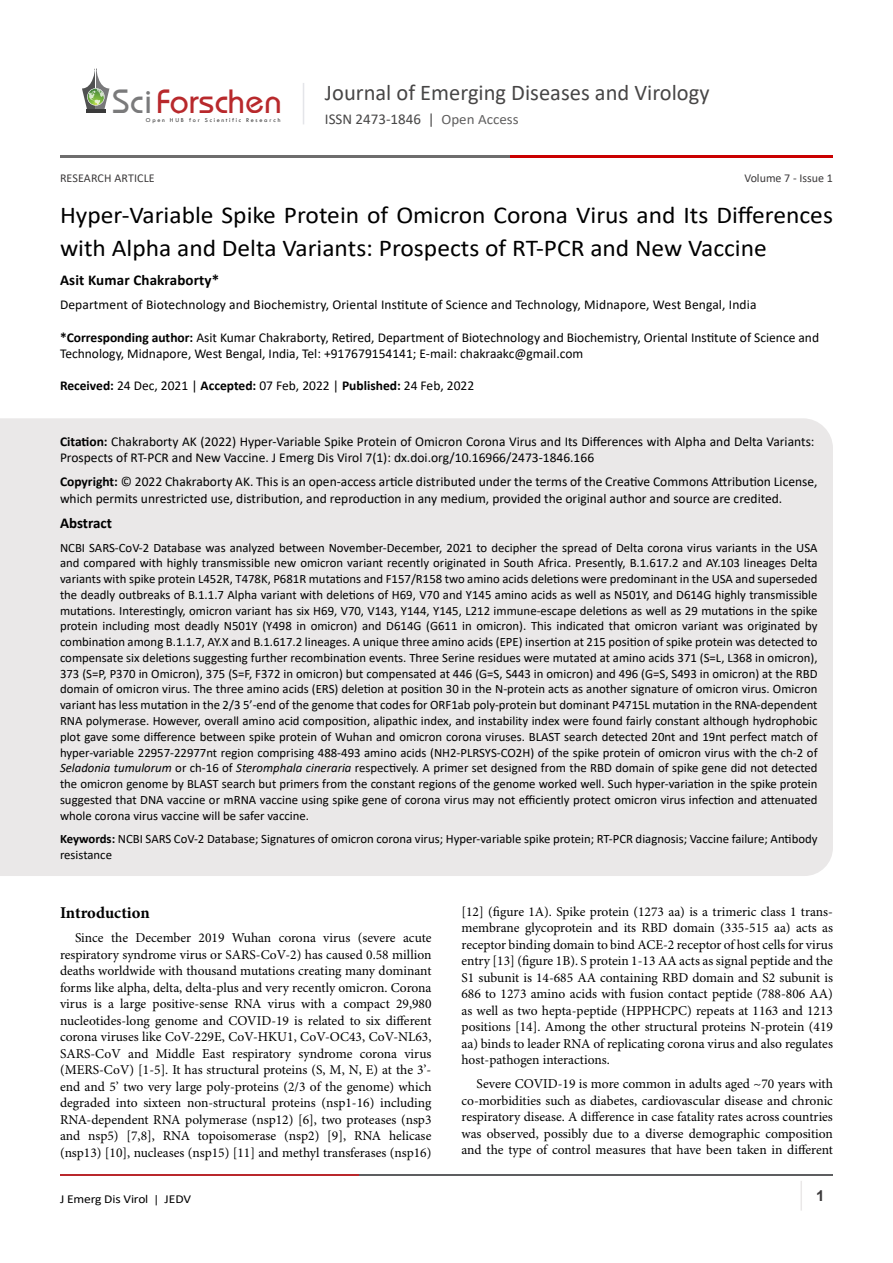
<style>
.page{position:relative;width:893px;height:1263px;background:#fff}
.page>*{position:absolute;margin:0;border:0;box-sizing:border-box;transform-origin:0 0}
.t1{font:35.1px "Opal";color:#b8292c}
.t2{font:24.15px/33px "Calibri";color:#000;scale:1.05 1}
.t3{font:22.5px "Calibri";color:#474646}
.heading_1{font:700 16.5px "Minion Pro";letter-spacing:-.005em;color:#000}
.t4{font:700 15px "Calibri";letter-spacing:.01em;color:#000}
.t5{font:15px "Calibri";color:#474646}
.t6{font:700 15px "Arial";color:#3c3a3b}
.t7{font:13.5px/16.5px "Minion Pro";color:#000;text-align:justify}
.t8{font:13.5px/16.5px "Calibri";color:#000}
.t9{font:12.75px/15.8px "Calibri";color:#000;text-align:justify}
.t10{font:12.15px "Calibri";letter-spacing:-.01em;color:#000;scale:1.11 1}
.t11{font:12px "Calibri";color:#3c3a3b}
.t12{font:6.15px "Tw Cen";letter-spacing:.28em;color:#3a3a3a}
.s1{color:#7a7a7b}
.s2{font-size:14.25px;color:#605f5f}
.s3{font-weight:700}
.s4{font-style:italic}
.s5{font-family:"Arial";font-size:10.8px}
</style>
<div class="page">
<hr style="left:86px;top:109px;width:19px;height:4px;background:#3a3a3a">
<svg style="left:82px;top:68px;width:27px;height:41px"></svg>
<hr style="left:303px;top:83px;width:1px;height:41px;background:#e4e5e9">
<hr style="left:800px;top:1181px;width:2px;height:29px;background:#eae8e8">
<hr style="left:60px;top:1174px;width:300px;height:2px;background:#b9282c">
<hr style="left:359px;top:1174px;width:474px;height:2px;background:#5d5e60">
<hr style="left:60px;top:155px;width:535px;height:2px;background:#6e6d6d">
<hr style="left:511px;top:155px;width:322px;height:2px;background:#ca0000">
<div style="left:0;top:418px;width:833px;height:458px;background:#eae8e8"></div>
<h1 class="t1" style="left:113px;top:80px;width:171px"><span class="s1">Sci</span>Forschen</h1>
<p class="t12" style="left:146px;top:116px;width:136px">Open HUB for Scientific Research</p>
<h3 class="t3" style="left:325px;top:77px;width:386px">Journal of Emerging Diseases and Virology</h3>
<p class="t5" style="left:325px;top:109px;width:195px">ISSN 2473-1846 | <span class="s2">Open Access</span></p>
<p class="t11" style="left:744px;top:170px;width:90px">Volume 7 - Issue 1</p>
<p class="t11" style="left:60px;top:170px;width:96px">RESEARCH ARTICLE</p>
<p class="t2" style="left:60px;top:198px;width:738px">Hyper-Variable Spike Protein of Omicron Corona Virus and Its Differences with Alpha and Delta Variants: Prospects of RT-PCR and New Vaccine</p>
<p class="t4" style="left:60px;top:269px;width:161px">Asit Kumar Chakraborty*</p>
<p class="t8" style="left:60px;top:295px;width:698px">Department of Biotechnology and Biochemistry, Oriental Institute of Science and Technology, Midnapore, West Bengal, India</p>
<p class="t8" style="left:60px;top:329px;width:761px"><span class="s3">*Corresponding author:</span> Asit Kumar Chakraborty, Retired, Department of Biotechnology and Biochemistry, Oriental Institute of Science and<br>Technology, Midnapore, West Bengal, India, Tel: +917679154141; E-mail: chakraakc@gmail.com</p>
<p class="t8" style="left:60px;top:377px;width:416px"><span class="s3">Received:</span> 24 Dec, 2021 | <span class="s3">Accepted:</span> 07 Feb, 2022 | <span class="s3">Published:</span> 24 Feb, 2022</p>
<p class="t8" style="left:60px;top:433px;width:756px"><span class="s3">Citation:</span> Chakraborty AK (2022) Hyper-Variable Spike Protein of Omicron Corona Virus and Its Differences with Alpha and Delta Variants:<br>Prospects of RT-PCR and New Vaccine. J Emerg Dis Virol 7(1): dx.doi.org/10.16966/2473-1846.166</p>
<p class="t8" style="left:60px;top:473px;width:759px"><span class="s3">Copyright:</span> © 2022 Chakraborty AK. This is an open-access article distributed under the terms of the Creative Commons Attribution License, which permits unrestricted use, distribution, and reproduction in any medium, provided the original author and source are credited.</p>
<p class="t4" style="left:60px;top:513px;width:53px">Abstract</p>
<p class="t9" style="left:60px;top:539px;width:759px">NCBI SARS-CoV-2 Database was analyzed between November-December, 2021 to decipher the spread of Delta corona virus variants in the USA and compared with highly transmissible new omicron variant recently originated in South Africa. Presently, B.1.617.2 and AY.103 lineages Delta variants with spike protein L452R, T478K, P681R mutations and F157/R158 two amino acids deletions were predominant in the USA and superseded the deadly outbreaks of B.1.1.7 Alpha variant with deletions of H69, V70 and Y145 amino acids as well as N501Y, and D614G highly transmissible mutations. Interestingly, omicron variant has six H69, V70, V143, Y144, Y145, L212 immune-escape deletions as well as 29 mutations in the spike protein including most deadly N501Y (Y498 in omicron) and D614G (G611 in omicron). This indicated that omicron variant was originated by combination among B.1.1.7, AY.X and B.1.617.2 lineages. A unique three amino acids (EPE) insertion at 215 position of spike protein was detected to compensate six deletions suggesting further recombination events. Three Serine residues were mutated at amino acids 371 (S=L, L368 in omicron), 373 (S=P, P370 in Omicron), 375 (S=F, F372 in omicron) but compensated at 446 (G=S, S443 in omicron) and 496 (G=S, S493 in omicron) at the RBD domain of omicron virus. The three amino acids (ERS) deletion at position 30 in the N-protein acts as another signature of omicron virus. Omicron variant has less mutation in the 2/3 5’-end of the genome that codes for ORF1ab poly-protein but dominant P4715L mutation in the RNA-dependent RNA polymerase. However, overall amino acid composition, alipathic index, and instability index were found fairly constant although hydrophobic plot gave some difference between spike protein of Wuhan and omicron corona viruses. BLAST search detected 20nt and 19nt perfect match of hyper-variable 22957-22977nt region comprising 488-493 amino acids (NH2-PLRSYS-CO2H) of the spike protein of omicron virus with the ch-2 of <span class="s4">Seladonia tumulorum</span> or ch-16 of <span class="s4">Steromphala cineraria</span> respectively. A primer set designed from the RBD domain of spike gene did not detected the omicron genome by BLAST search but primers from the constant regions of the genome worked well. Such hyper-variation in the spike protein suggested that DNA vaccine or mRNA vaccine using spike gene of corona virus may not efficiently protect omicron virus infection and attenuated whole corona virus vaccine will be safer vaccine.</p>
<p class="t9" style="left:60px;top:830px;width:759px"><span class="s3">Keywords:</span> NCBI SARS CoV-2 Database; Signatures of omicron corona virus; Hyper-variable spike protein; RT-PCR diagnosis; Vaccine failure; Antibody resistance</p>
<p class="heading_1" style="left:60px;top:901px;width:91px">Introduction</p>
<p class="t7" style="left:60px;top:930px;width:373px;text-indent:15px">Since the December 2019 Wuhan corona virus (severe acute respiratory syndrome virus or SARS-CoV-2) has caused 0.58 million deaths worldwide with thousand mutations creating many dominant forms like alpha, delta, delta-plus and very recently omicron. Corona virus is a large positive-sense RNA virus with a compact 29,980 nucleotides-long genome and COVID-19 is related to six different corona viruses like CoV-229E, CoV-HKU1, CoV-OC43, CoV-NL63, SARS-CoV and Middle East respiratory syndrome corona virus (MERS-CoV) [1-5]. It has structural proteins (S, M, N, E) at the 3’- end and 5’ two very large poly-proteins (2/3 of the genome) which degraded into sixteen non-structural proteins (nsp1-16) including RNA-dependent RNA polymerase (nsp12) [6], two proteases (nsp3 and nsp5) [7,8], RNA topoisomerase (nsp2) [9], RNA helicase (nsp13) [10], nucleases (nsp15) [11] and methyl transferases (nsp16)</p>
<p class="t7" style="left:461px;top:904px;width:373px">[12] (figure 1A). Spike protein (1273 aa) is a trimeric class 1 trans&shy;membrane glycoprotein and its RBD domain (335-515 aa) acts as receptor binding domain to bind ACE-2 receptor of host cells for virus entry [13] (figure 1B). S protein 1-13 AA acts as signal peptide and the S1 subunit is 14-685 AA containing RBD domain and S2 subunit is 686 to 1273 amino acids with fusion contact peptide (788-806 AA) as well as two hepta-peptide (HPPHCPC) repeats at 1163 and 1213 positions [14]. Among the other structural proteins N-protein (419 aa) binds to leader RNA of replicating corona virus and also regulates host-pathogen interactions.</p>
<p class="t7" style="left:461px;top:1076px;width:373px;text-indent:15px">Severe COVID-19 is more common in adults aged ~70 years with co-morbidities such as diabetes, cardiovascular disease and chronic respiratory disease. A difference in case fatality rates across countries was observed, possibly due to a diverse demographic composition and the type of control measures that have been taken in different</p>
<p class="t10" style="left:60px;top:1190px;width:120px">J Emerg Dis Virol <span class="s5">|</span> JEDV</p>
<p class="t6" style="left:816px;top:1185px;width:10px">1</p>
</div>
